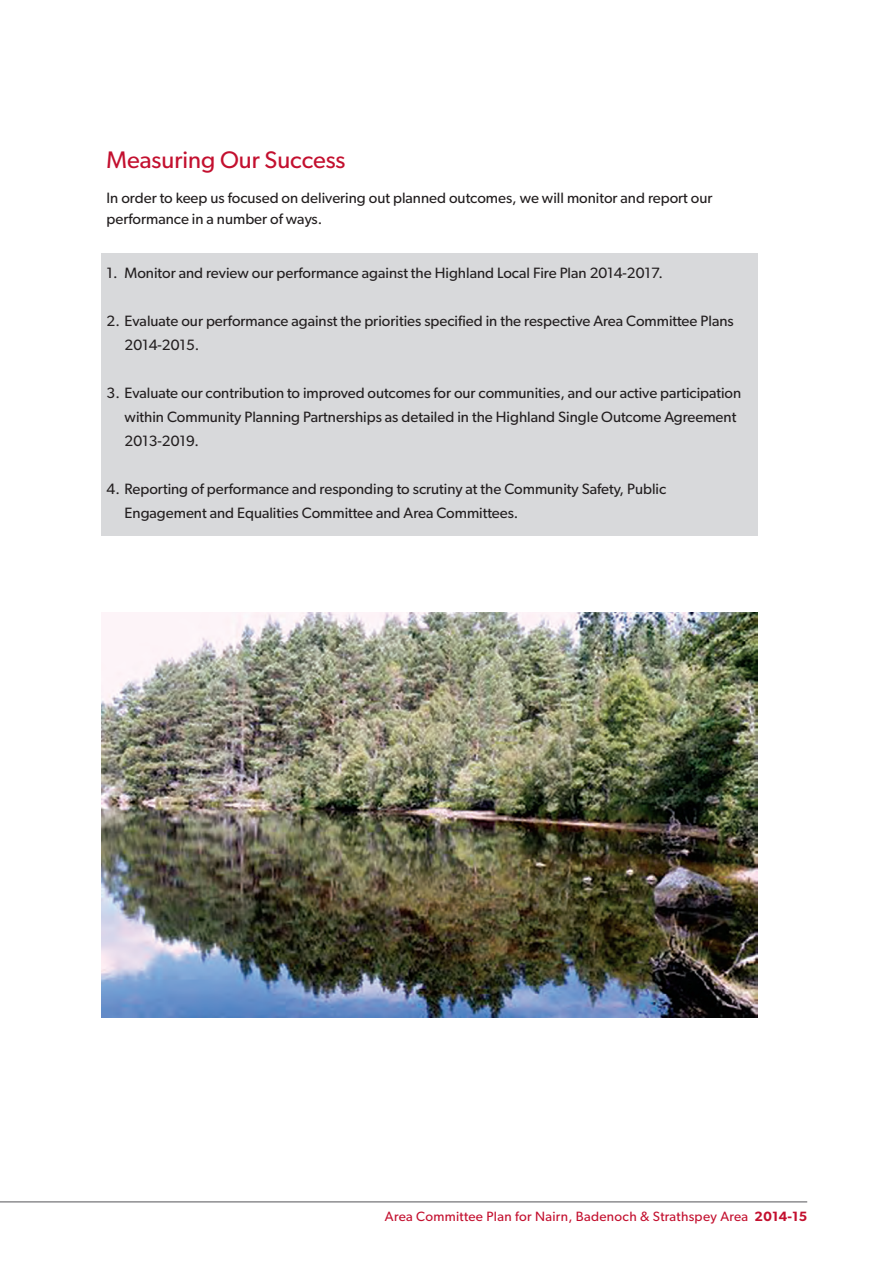
<style>
.page{position:relative;width:893px;height:1263px;background:#fff}
.page>*{position:absolute;margin:0;border:0;box-sizing:border-box;transform-origin:0 0}
.body{font:24px "Gibson";color:#c3102f}
.body-2{font:15px/24px "Gibson";color:#231f20}
.t1{font:13.5px "Gibson";letter-spacing:.025em;color:#c3102f}
.s1{font-weight:600}
</style>
<div class="page">
<div style="left:101px;top:253px;width:656px;height:283px;background:#d8d9db"></div>
<hr style="left:0;top:1201px;width:807px;height:1px;background:#67676a">
<img style="left:101px;top:612px;width:656px;height:405px">
<p class="body" style="left:107px;top:145px;width:240px">Measuring Our Success</p>
<p class="body-2" style="left:107px;top:187px;width:607px;line-height:21px">In order to keep us focused on delivering out planned outcomes, we will monitor and report our performance in a number of ways.</p>
<p class="body-2" style="left:107px;top:261px;width:558px">1. Monitor and review our performance against the Highland Local Fire Plan 2014-2017.</p>
<p class="body-2" style="left:125px;top:309px;width:611px;text-indent:-18px">2. Evaluate our performance against the priorities specified in the respective Area Committee Plans<br>2014-2015.</p>
<p class="body-2" style="left:125px;top:381px;width:618px;text-indent:-18px">3. Evaluate our contribution to improved outcomes for our communities, and our active participation within Community Planning Partnerships as detailed in the Highland Single Outcome Agreement<br>2013-2019.</p>
<p class="body-2" style="left:125px;top:477px;width:543px;text-indent:-18px">4. Reporting of performance and responding to scrutiny at the Community Safety, Public<br>Engagement and Equalities Committee and Area Committees.</p>
<p class="t1" style="left:385px;top:1208px;width:424px">Area Committee Plan for Nairn, Badenoch &amp; Strathspey Area <span class="s1">2014-15</span></p>
</div>
